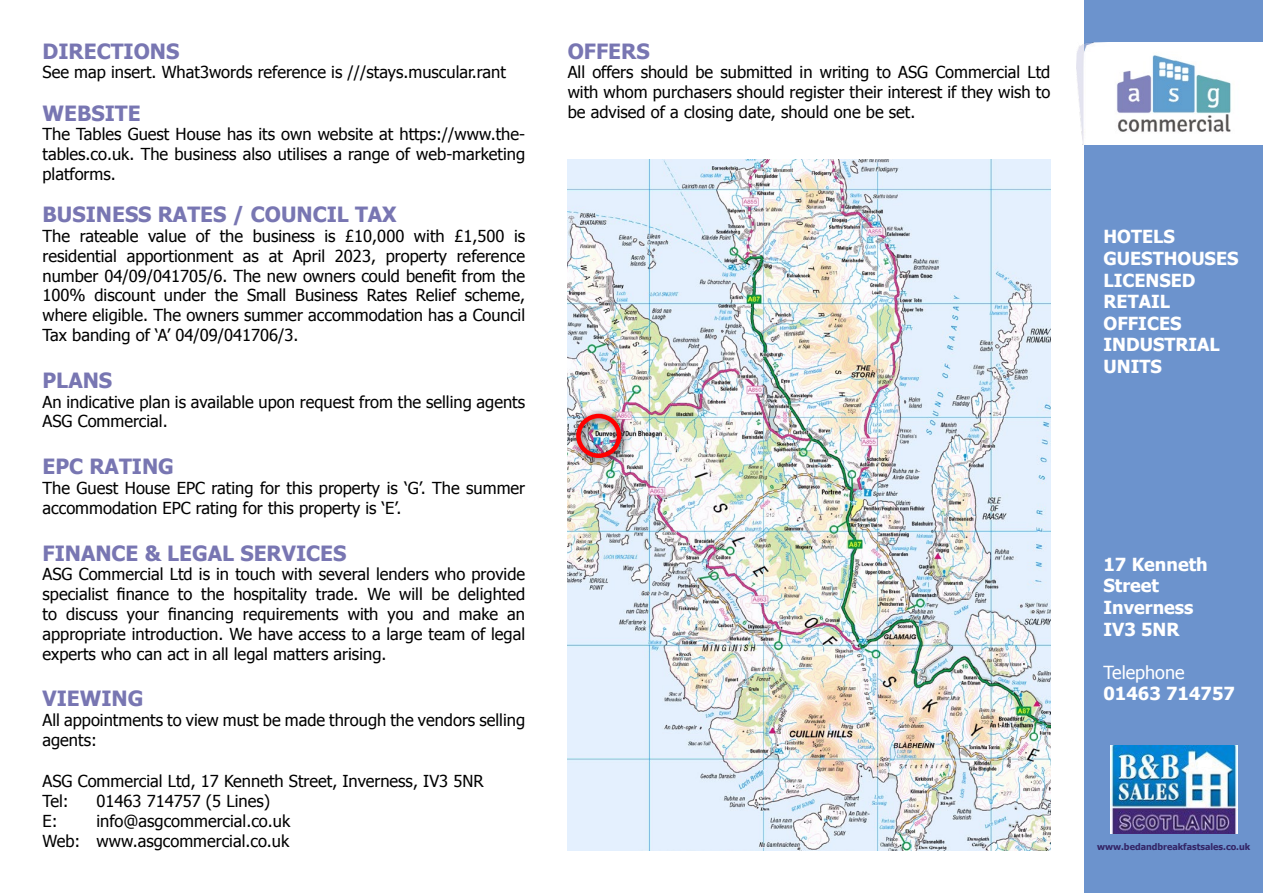
<style>
.page{position:relative;width:1263px;height:893px;background:#fff}
.page>*{position:absolute;margin:0;border:0;box-sizing:border-box;transform-origin:0 0}
.t1{font:700 21px "Tahoma";color:#7876b2}
.t2{font:700 18px/21.6px "Tahoma";color:#fff}
.t3{font:18px "Tahoma";color:#fff}
.t4{font:16.5px/19.8px "Tahoma";color:#000;text-align:justify}
.t5{font:700 9px "Tahoma";color:#342667}
</style>
<div class="page">
<div style="left:1084px;top:0;width:179px;height:893px;background:#6c93cd"></div>
<img style="left:1077px;top:43px;width:186px;height:102px">
<img style="left:1110px;top:746px;width:127px;height:88px">
<img style="left:568px;top:159px;width:482px;height:691px">
<div style="left:571px;top:408px;width:60px;height:60px;background:#000;opacity:.75"></div>
<div style="left:576px;top:414px;width:45px;height:44px;border:4px solid #f00;border-radius:50%"></div>
<p class="t1" style="left:43px;top:36px;width:138px">DIRECTIONS</p>
<p class="t4" style="left:43px;top:62px;width:465px">See map insert. What3words reference is ///stays.muscular.rant</p>
<p class="t1" style="left:43px;top:98px;width:100px">WEBSITE</p>
<p class="t4" style="left:43px;top:124px;width:484px">The Tables Guest House has its own website at https://www.the&shy;tables.co.uk. The business also utilises a range of web-marketing platforms.</p>
<p class="t1" style="left:43px;top:200px;width:356px">BUSINESS RATES / COUNCIL TAX</p>
<p class="t4" style="left:43px;top:225px;width:484px">The rateable value of the business is £10,000 with £1,500 is residential apportionment as at April 2023, property reference number 04/09/041705/6. The new owners could benefit from the 100% discount under the Small Business Rates Relief scheme, where eligible. The owners summer accommodation has a Council Tax banding of ‘A’ 04/09/041706/3.</p>
<p class="t1" style="left:43px;top:365px;width:71px">PLANS</p>
<p class="t4" style="left:43px;top:391px;width:484px">An indicative plan is available upon request from the selling agents<br>ASG Commercial.</p>
<p class="t1" style="left:43px;top:452px;width:133px">EPC RATING</p>
<p class="t4" style="left:43px;top:477px;width:484px">The Guest House EPC rating for this property is ‘G’. The summer accommodation EPC rating for this property is ‘E’.</p>
<p class="t1" style="left:43px;top:538px;width:305px">FINANCE &amp; LEGAL SERVICES</p>
<p class="t4" style="left:43px;top:564px;width:484px">ASG Commercial Ltd is in touch with several lenders who provide specialist finance to the hospitality trade. We will be delighted to discuss your financing requirements with you and make an appropriate introduction. We have access to a large team of legal experts who can act in all legal matters arising.</p>
<p class="t1" style="left:43px;top:684px;width:102px">VIEWING</p>
<p class="t4" style="left:43px;top:710px;width:484px">All appointments to view must be made through the vendors selling agents:</p>
<p class="t4" style="left:43px;top:771px;width:443px">ASG Commercial Ltd, 17 Kenneth Street, Inverness, IV3 5NR<br>Tel:</p>
<p class="t4" style="left:97px;top:791px;width:175px">01463 714757 (5 Lines)</p>
<p class="t4" style="left:43px;top:810px;width:249px;text-align:right">info@asgcommercial.co.uk<br>Web: www.asgcommercial.co.uk</p>
<p class="t4" style="left:43px;top:810px;width:17px">E:</p>
<p class="t1" style="left:568px;top:36px;width:84px">OFFERS</p>
<p class="t4" style="left:568px;top:62px;width:484px">All offers should be submitted in writing to ASG Commercial Ltd with whom purchasers should register their interest if they wish to be advised of a closing date, should one be set.</p>
<p class="t2" style="left:1103px;top:225px;width:136px">HOTELS<br>GUESTHOUSES<br>LICENSED<br>RETAIL<br>OFFICES<br>INDUSTRIAL<br>UNITS</p>
<p class="t2" style="left:1103px;top:552px;width:106px">17 Kenneth<br>Street<br>Inverness<br>IV3 5NR</p>
<p class="t3" style="left:1103px;top:660px;width:83px">Telephone</p>
<p class="t2" style="left:1103px;top:682px;width:133px">01463 714757</p>
<p class="t5" style="left:1097px;top:841px;width:155px">www.bedandbreakfastsales.co.uk</p>
</div>
